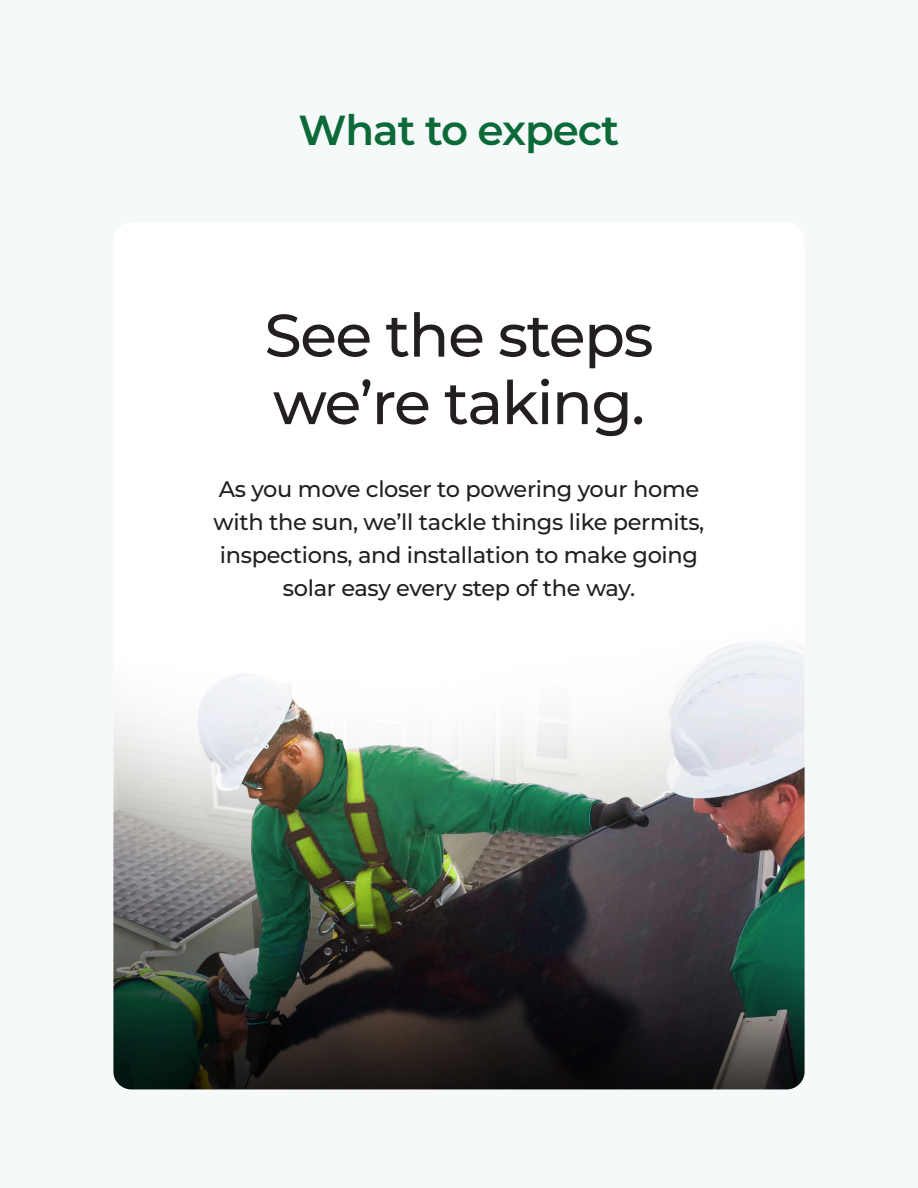
<style>
.page{position:relative;width:918px;height:1188px;background:#f5f9fa}
.page>*{position:absolute;margin:0;border:0;box-sizing:border-box;transform-origin:0 0}
.t1{font:500 60px "Montserrat";letter-spacing:-.025em;color:#231f20}
.t2{font:600 42px "Montserrat";letter-spacing:-.025em;color:#0c6a39}
.t3{font:500 22.5px "Montserrat";letter-spacing:-.015em;color:#231f20}
</style>
<div class="page">
<div style="left:113px;top:222px;width:692px;height:867px;background:#fff;border-radius:18px"></div>
<img style="left:113px;top:642px;width:692px;height:447px">
<p class="t2" style="left:299px;top:100px;width:322px">What to expect</p>
<p class="t1" style="left:264px;top:293px;width:391px">See the steps</p>
<p class="t1" style="left:273px;top:361px;width:374px">we’re taking.</p>
<p class="t3" style="left:219px;top:474px;width:482px">As you move closer to powering your home</p>
<p class="t3" style="left:214px;top:507px;width:492px">with the sun, we’ll tackle things like permits,</p>
<p class="t3" style="left:220px;top:540px;width:480px">inspections, and installation to make going</p>
<p class="t3" style="left:283px;top:573px;width:354px">solar easy every step of the way.</p>
</div>
